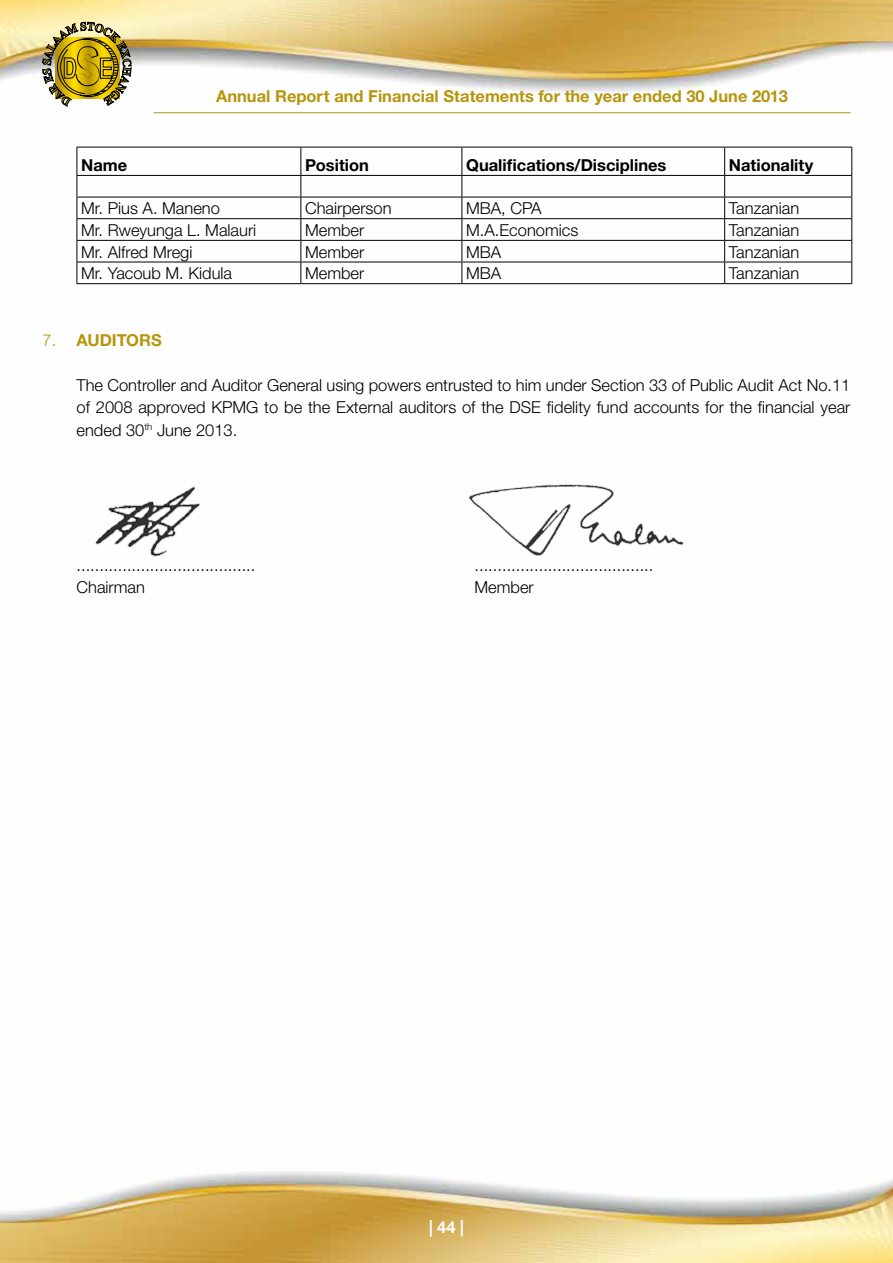
<style>
.page{position:relative;width:893px;height:1263px;background:#fff}
.page>*{position:absolute;margin:0;border:0;box-sizing:border-box;transform-origin:0 0}
.t1{font:300 16.5px/22.5px "Helvetica Neue CE";color:#000;text-align:justify}
.t2{font:700 16.5px "Helvetica Neue CE";color:#b6950d}
.t3{font:700 16.5px "Helvetica Neue CE";color:#000}
.t4{font:700 16.5px "Helvetica Neue CE";color:#fff}
.s1{font-weight:300}
</style>
<div class="page">
<img style="left:0;top:0;width:893px;height:1263px">
<svg style="left:43px;top:22px;width:88px;height:84px;background:#b09f46"></svg>
<hr style="left:154px;top:112px;width:696px;height:1px;background:#b6950d">
<hr style="left:77px;top:147px;width:224px;height:1px;background:#000">
<hr style="left:301px;top:147px;width:161px;height:1px;background:#000">
<hr style="left:462px;top:147px;width:263px;height:1px;background:#000">
<hr style="left:725px;top:147px;width:127px;height:1px;background:#000">
<hr style="left:77px;top:175px;width:224px;height:1px;background:#000">
<hr style="left:301px;top:175px;width:161px;height:1px;background:#000">
<hr style="left:462px;top:175px;width:263px;height:1px;background:#000">
<hr style="left:725px;top:175px;width:127px;height:1px;background:#000">
<hr style="left:77px;top:197px;width:224px;height:1px;background:#000">
<hr style="left:301px;top:197px;width:161px;height:1px;background:#000">
<hr style="left:462px;top:197px;width:263px;height:1px;background:#000">
<hr style="left:725px;top:197px;width:127px;height:1px;background:#000">
<hr style="left:77px;top:218px;width:224px;height:1px;background:#000">
<hr style="left:301px;top:218px;width:161px;height:1px;background:#000">
<hr style="left:462px;top:218px;width:263px;height:1px;background:#000">
<hr style="left:725px;top:218px;width:127px;height:1px;background:#000">
<hr style="left:77px;top:240px;width:224px;height:1px;background:#000">
<hr style="left:301px;top:240px;width:161px;height:1px;background:#000">
<hr style="left:462px;top:240px;width:263px;height:1px;background:#000">
<hr style="left:725px;top:240px;width:127px;height:1px;background:#000">
<hr style="left:77px;top:262px;width:224px;height:1px;background:#000">
<svg style="left:77px;top:147px;width:1px;height:136px"></svg>
<hr style="left:301px;top:262px;width:161px;height:1px;background:#000">
<svg style="left:300px;top:147px;width:1px;height:136px"></svg>
<hr style="left:462px;top:262px;width:263px;height:1px;background:#000">
<svg style="left:461px;top:147px;width:1px;height:136px"></svg>
<hr style="left:725px;top:262px;width:127px;height:1px;background:#000">
<svg style="left:724px;top:147px;width:1px;height:136px"></svg>
<svg style="left:851px;top:147px;width:1px;height:136px"></svg>
<hr style="left:77px;top:283px;width:224px;height:1px;background:#000">
<hr style="left:301px;top:283px;width:161px;height:1px;background:#000">
<hr style="left:462px;top:283px;width:263px;height:1px;background:#000">
<hr style="left:725px;top:283px;width:127px;height:1px;background:#000">
<img style="left:92px;top:466px;width:120px;height:116px">
<img style="left:460px;top:468px;width:234px;height:94px">
<p class="t2" style="left:216px;top:86px;width:573px">Annual Report and Financial Statements for the year ended 30 June 2013</p>
<p class="t3" style="left:81px;top:155px;width:48px">Name</p>
<p class="t3" style="left:305px;top:155px;width:65px">Position</p>
<p class="t3" style="left:466px;top:155px;width:202px">Qualifications/Disciplines</p>
<p class="t3" style="left:729px;top:155px;width:86px">Nationality</p>
<p class="t1" style="left:81px;top:197px;width:140px">Mr. Pius A. Maneno</p>
<p class="t1" style="left:305px;top:197px;width:88px">Chairperson</p>
<p class="t1" style="left:466px;top:197px;width:77px">MBA, CPA</p>
<p class="t1" style="left:729px;top:197px;width:72px">Tanzanian</p>
<p class="t1" style="left:81px;top:219px;width:177px">Mr. Rweyunga L. Malauri</p>
<p class="t1" style="left:305px;top:219px;width:61px">Member</p>
<p class="t1" style="left:466px;top:219px;width:114px">M.A.Economics</p>
<p class="t1" style="left:729px;top:219px;width:72px">Tanzanian</p>
<p class="t1" style="left:81px;top:241px;width:113px">Mr. Alfred Mregi</p>
<p class="t1" style="left:305px;top:241px;width:61px">Member</p>
<p class="t1" style="left:466px;top:241px;width:37px">MBA</p>
<p class="t1" style="left:729px;top:241px;width:72px">Tanzanian</p>
<p class="t1" style="left:81px;top:262px;width:152px">Mr. Yacoub M. Kidula</p>
<p class="t1" style="left:305px;top:262px;width:61px">Member</p>
<p class="t1" style="left:466px;top:262px;width:37px">MBA</p>
<p class="t1" style="left:729px;top:262px;width:72px">Tanzanian</p>
<p class="t2" style="left:43px;top:329px;width:121px"><span class="s1">7.</span> AUDITORS</p>
<p class="t1" style="left:77px;top:373px;width:775px">The Controller and Auditor General using powers entrusted to him under Section 33 of Public Audit Act No.11 of 2008 approved KPMG to be the External auditors of the DSE fidelity fund accounts for the financial year ended 30<sup>th</sup> June 2013.</p>
<p class="t1" style="left:77px;top:553px;width:180px">.......................................</p>
<p class="t1" style="left:475px;top:553px;width:180px">.......................................</p>
<p class="t1" style="left:77px;top:576px;width:70px">Chairman</p>
<p class="t1" style="left:475px;top:576px;width:61px">Member</p>
<p class="t4" style="left:429px;top:1217px;width:36px">| 44 |</p>
</div>
